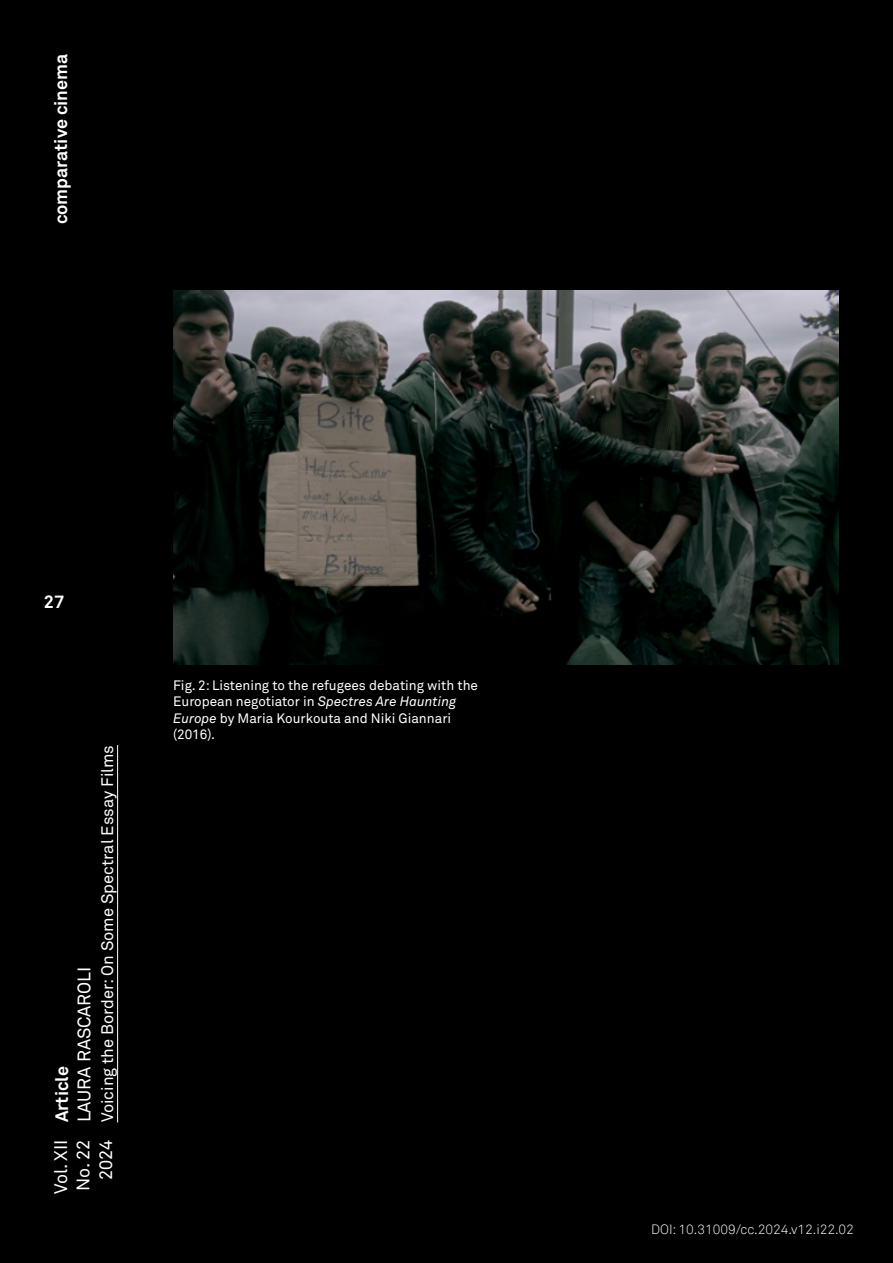
<style>
.page{position:relative;width:893px;height:1263px;background:#000}
.page>*{position:absolute;margin:0;border:0;box-sizing:border-box;transform-origin:0 0}
.t1{font:18px "Akkurat Pro";color:#fff}
.t2{font:700 18px "Akkurat";color:#fff}
.t3{font:16.5px "Akkurat Pro";color:#fff}
.t4{font:13.5px/16.5px "Akkurat Pro";color:#fff}
.t5{font:300 13.5px "Akkurat";color:#fff}
.s1{font-style:italic}
</style>
<div class="page">
<hr style="left:117px;top:745px;width:1px;height:377px;background:#fff">
<img style="left:173px;top:291px;width:666px;height:373px">
<p class="t2" style="left:49px;top:224px;width:172px;rotate:-90deg">comparative cinema</p>
<p class="t2" style="left:44px;top:591px;width:22px">27</p>
<p class="t2" style="left:50px;top:1122px;width:58px;rotate:-90deg">Article</p>
<p class="t1" style="left:74px;top:1122px;width:157px;rotate:-90deg">LAURA RASCAROLI</p>
<p class="t3" style="left:98px;top:1122px;width:379px;rotate:-90deg">Voicing the Border: On Some Spectral Essay Films</p>
<p class="t1" style="left:50px;top:1194px;width:56px;rotate:-90deg">Vol. XII</p>
<p class="t1" style="left:73px;top:1191px;width:53px;rotate:-90deg">No. 22</p>
<p class="t1" style="left:95px;top:1180px;width:42px;rotate:-90deg">2024</p>
<p class="t4" style="left:173px;top:677px;width:306px">Fig. 2: Listening to the refugees debating with the European negotiator in <span class="s1">Spectres Are Haunting Europe</span> by Maria Kourkouta and Niki Giannari (2016).</p>
<p class="t5" style="left:651px;top:1221px;width:204px">DOI: 10.31009/cc.2024.v12.i22.02</p>
<p class="t5" style="left:830px;top:1222px;width:27px">DOI:</p>
</div>
